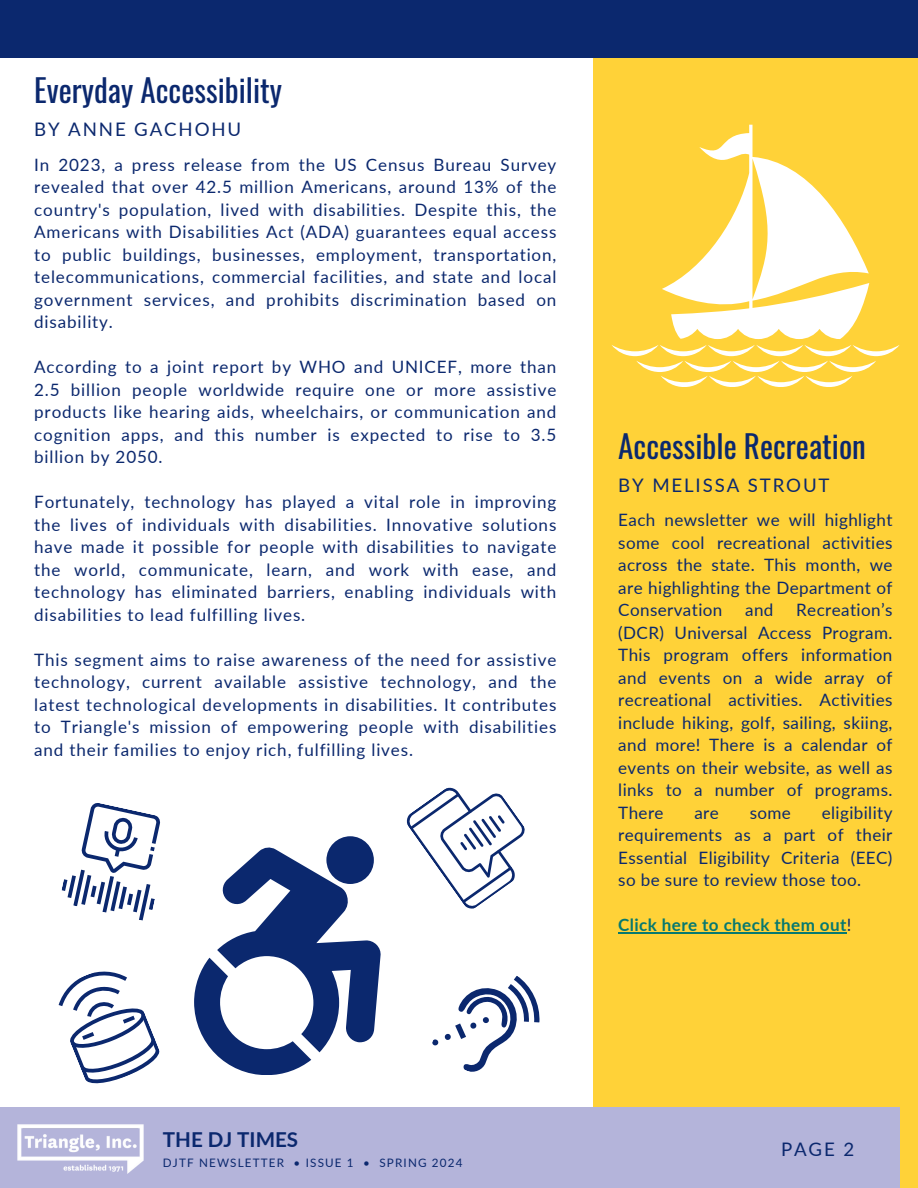
<style>
.page{position:relative;width:918px;height:1188px;background:#fff}
.page>*{position:absolute;margin:0;border:0;box-sizing:border-box;transform-origin:0 0}
.t1{font:31.2px "Oswald";color:#0b286e}
.t2{font:700 20.55px "Lato";color:#0b286e}
.t3{font:18.6px "Lato";letter-spacing:.1em;color:#0b286e}
.t4{font:17.1px/22.5px "Lato";letter-spacing:.05em;color:#0b286e;text-align:justify}
.t5{font:700 17.1px "Lato";letter-spacing:.025em;color:#07796f}
.t6{font:11.7px "Lato";letter-spacing:.1em;color:#0b286e}
.s1{font-weight:400;color:#0b286e}
</style>
<div class="page">
<div style="left:594px;top:30px;width:324px;height:1158px;background:#ffd238"></div>
<div style="left:0;top:1107px;width:900px;height:81px;background:#b4b4da"></div>
<div style="left:0;top:0;width:918px;height:57px;background:#0b286e"></div>
<img style="left:17px;top:1124px;width:127px;height:50px">
<div style="left:326px;top:836px;width:48px;height:48px;background:#0b286e;border-radius:50%"></div>
<svg style="left:194px;top:846px;width:187px;height:229px"></svg>
<svg style="left:611px;top:125px;width:288px;height:262px"></svg>
<svg style="left:406px;top:787px;width:119px;height:122px"></svg>
<svg style="left:61px;top:803px;width:100px;height:118px"></svg>
<svg style="left:58px;top:971px;width:102px;height:113px"></svg>
<svg style="left:432px;top:976px;width:108px;height:96px"></svg>
<hr style="left:618px;top:932px;width:156px;height:2px;background:#07796f">
<hr style="left:774px;top:932px;width:73px;height:2px;background:#07796f">
<h1 class="t1" style="left:34px;top:66px;width:249px">Everyday Accessibility</h1>
<h3 class="t3" style="left:34px;top:118px;width:209px">BY ANNE GACHOHU</h3>
<h4 class="t4" style="left:34px;top:153px;width:524px">In 2023, a press release from the US Census Bureau Survey revealed that over 42.5 million Americans, around 13% of the country's population, lived with disabilities. Despite this, the Americans with Disabilities Act (ADA) guarantees equal access to public buildings, businesses, employment, transportation, telecommunications, commercial facilities, and state and local government services, and prohibits discrimination based on disability.</h4>
<h4 class="t4" style="left:34px;top:355px;width:524px">According to a joint report by WHO and UNICEF, more than 2.5 billion people worldwide require one or more assistive products like hearing aids, wheelchairs, or communication and cognition apps, and this number is expected to rise to 3.5 billion by 2050.</h4>
<h1 class="t4" style="left:34px;top:490px;width:524px">Fortunately, technology has played a vital role in improving the lives of individuals with disabilities. Innovative solutions have made it possible for people with disabilities to navigate the world, communicate, learn, and work with ease, and technology has eliminated barriers, enabling individuals with disabilities to lead fulfilling lives.</h1>
<h3 class="t4" style="left:34px;top:648px;width:524px">This segment aims to raise awareness of the need for assistive technology, current available assistive technology, and the latest technological developments in disabilities. It contributes to Triangle's mission of empowering people with disabilities and their families to enjoy rich, fulfilling lives.</h3>
<h4 class="t1" style="left:618px;top:422px;width:249px">Accessible Recreation</h4>
<h4 class="t3" style="left:618px;top:473px;width:213px">BY MELISSA STROUT</h4>
<h4 class="t4" style="left:618px;top:508px;width:276px">Each newsletter we will highlight some cool recreational activities across the state. This month, we are highlighting the Department of Conservation</h4>
<h4 class="t4" style="left:618px;top:598px;width:276px;text-indent:178px">Recreation’s (DCR) Universal Access Program.<br>This program offers information and events on a wide array of recreational activities. Activities include hiking, golf, sailing, skiing, and more! There is a calendar of events on their website, as well as links to a number of programs.<br>There</h4>
<h4 class="t4" style="left:745px;top:598px;width:30px">and</h4>
<h4 class="t4" style="left:618px;top:801px;width:276px;text-indent:204px">eligibility requirements as a part of their Essential Eligibility Criteria (EEC) so be sure to review those too.</h4>
<p class="t5" style="left:618px;top:914px;width:235px">Click here to check them out<span class="s1">!</span></p>
<h4 class="t4" style="left:694px;top:801px;width:26px">are</h4>
<h4 class="t4" style="left:750px;top:801px;width:43px">some</h4>
<p class="t2" style="left:163px;top:1127px;width:137px">THE DJ TIMES</p>
<p class="t6" style="left:163px;top:1156px;width:301px">DJTF NEWSLETTER • ISSUE 1 • SPRING 2024</p>
<h4 class="t3" style="left:781px;top:1138px;width:75px">PAGE 2</h4>
</div>
